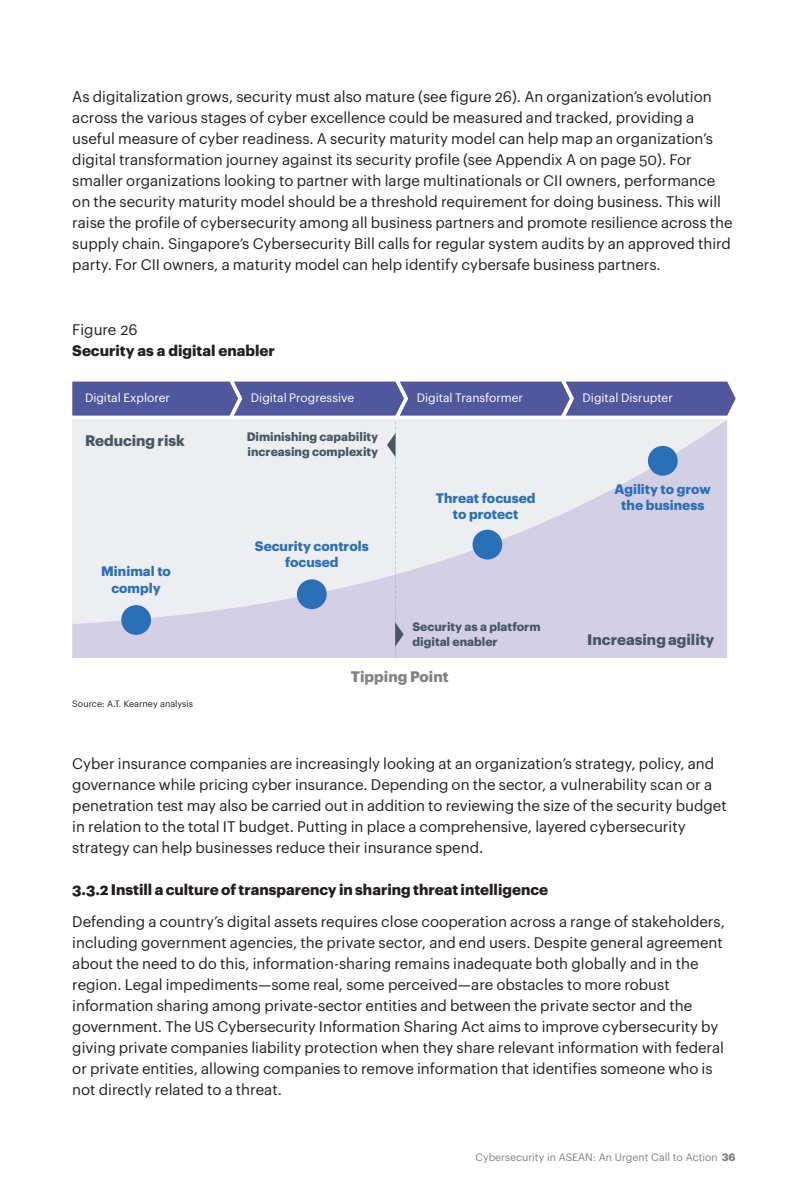
<style>
.page{position:relative;width:808px;height:1191px;background:#fff}
.page>*{position:absolute;margin:0;border:0;box-sizing:border-box;transform-origin:0 0}
.t1{font:15px/21px "Graphik";color:#231f20}
.t2{font:700 15px "Graphik";color:#231f20}
.t3{font:700 15px "Graphik";color:#475865}
.t4{font:700 15px "Graphik";color:#808285}
.t5{font:700 13.5px/16.5px "Graphik";color:#2a70b8;text-align:center}
.t6{font:700 12px/15px "Graphik";color:#475865}
.t7{font:12px "Graphik";color:#fff}
.t8{font:10.5px "Graphik";color:#808285}
.t9{font:9px "Graphik";color:#231f20}
.s1{font-weight:700}
</style>
<div class="page">
<div style="left:72px;top:381px;width:664px;height:34px;background:#50579c"></div>
<svg style="left:72px;top:420px;width:655px;height:238px;background:#e1e0ea"></svg>
<svg style="left:387px;top:421px;width:17px;height:237px;background:#dadbe3"></svg>
<div style="left:297px;top:579px;width:30px;height:30px;background:#2a70b8;border-radius:50%"></div>
<div style="left:121px;top:605px;width:30px;height:30px;background:#2a70b8;border-radius:50%"></div>
<div style="left:472px;top:530px;width:30px;height:29px;background:#2a70b8;border-radius:50%"></div>
<div style="left:648px;top:446px;width:30px;height:29px;background:#2a70b8;border-radius:50%"></div>
<p class="t1" style="left:72px;top:84px;width:662px">As digitalization grows, security must also mature (see figure 26). An organization’s evolution across the various stages of cyber excellence could be measured and tracked, providing a useful measure of cyber readiness. A security maturity model can help map an organization’s digital transformation journey against its security profile (see Appendix A on page 50). For smaller organizations looking to partner with large multinationals or CII owners, performance on the security maturity model should be a threshold requirement for doing business. This will raise the profile of cybersecurity among all business partners and promote resilience across the supply chain. Singapore’s Cybersecurity Bill calls for regular system audits by an approved third party. For CII owners, a maturity model can help identify cybersafe business partners.</p>
<p class="t1" style="left:72px;top:318px;width:67px">Figure 26</p>
<p class="t2" style="left:72px;top:339px;width:204px">Security as a digital enabler</p>
<p class="t7" style="left:85px;top:389px;width:87px">Digital Explorer</p>
<p class="t7" style="left:251px;top:389px;width:105px">Digital Progressive</p>
<p class="t7" style="left:417px;top:389px;width:108px">Digital Transformer</p>
<p class="t7" style="left:583px;top:389px;width:92px">Digital Disrupter</p>
<p class="t3" style="left:85px;top:428px;width:101px">Reducing risk</p>
<p class="t5" style="left:101px;top:562px;width:71px">Minimal to comply</p>
<p class="t9" style="left:72px;top:697px;width:122px">Source: A.T. Kearney analysis</p>
<p class="t6" style="left:247px;top:428px;width:133px">Diminishing capability increasing complexity</p>
<p class="t5" style="left:255px;top:536px;width:115px">Security controls focused</p>
<p class="t5" style="left:436px;top:488px;width:101px">Threat focused to protect</p>
<p class="t5" style="left:614px;top:479px;width:98px">Agility to grow the business</p>
<p class="t6" style="left:412px;top:617px;width:129px">Security as a platform digital enabler</p>
<p class="t3" style="left:587px;top:628px;width:129px">Increasing agility</p>
<p class="t4" style="left:351px;top:664px;width:99px">Tipping Point</p>
<p class="t1" style="left:72px;top:752px;width:656px">Cyber insurance companies are increasingly looking at an organization’s strategy, policy, and governance while pricing cyber insurance. Depending on the sector, a vulnerability scan or a penetration test may also be carried out in addition to reviewing the size of the security budget in relation to the total IT budget. Putting in place a comprehensive, layered cybersecurity strategy can help businesses reduce their insurance spend.</p>
<p class="t2" style="left:72px;top:878px;width:477px">3.3.2 Instill a culture of transparency in sharing threat intelligence</p>
<p class="t1" style="left:72px;top:909px;width:654px">Defending a country’s digital assets requires close cooperation across a range of stakeholders, including government agencies, the private sector, and end users. Despite general agreement about the need to do this, information-sharing remains inadequate both globally and in the region. Legal impediments—some real, some perceived—are obstacles to more robust information sharing among private-sector entities and between the private sector and the government. The US Cybersecurity Information Sharing Act aims to improve cybersecurity by giving private companies liability protection when they share relevant information with federal or private entities, allowing companies to remove information that identifies someone who is not directly related to a threat.</p>
<p class="t8" style="left:475px;top:1149px;width:262px">Cybersecurity in ASEAN: An Urgent Call to Action <span class="s1">36</span></p>
</div>
